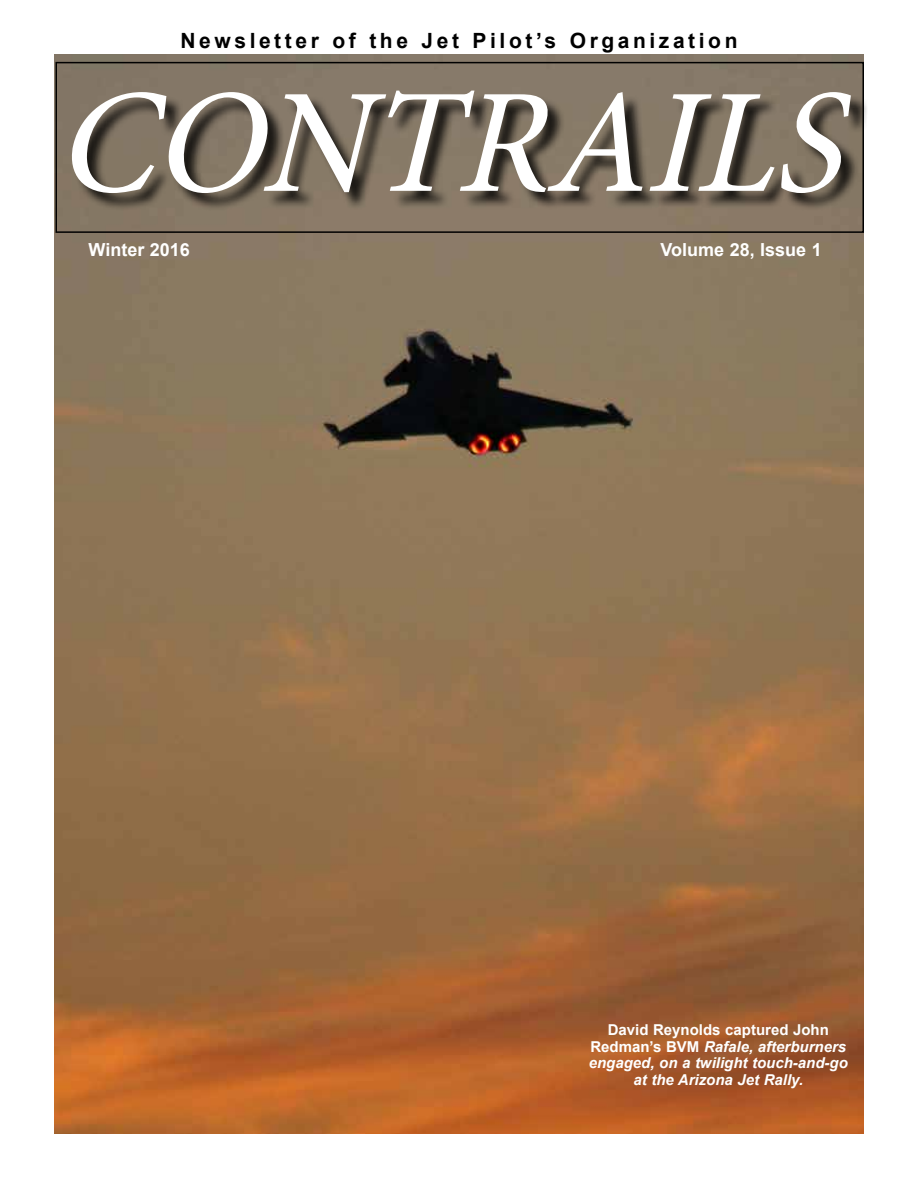
<style>
.page{position:relative;width:918px;height:1188px;background:#fff}
.page>*{position:absolute;margin:0;border:0;box-sizing:border-box;transform-origin:0 0}
.t1{font:italic 148.5px "Minion Pro";color:#fff}
.t2{font:700 21px "Arial";letter-spacing:.17em;color:#000}
.t3{font:700 18px "Arial";color:#fff}
.t4{font:italic 700 15px/16.5px "Arial";color:#fff;text-align:center}
.s1{font-style:normal}
</style>
<div class="page">
<img style="left:54px;top:54px;width:809px;height:1079px">
<div style="left:56px;top:62px;width:808px;height:171px;border:2px solid #000"></div>
<div style="left:74px;top:93px;width:795px;height:118px;background:#000;opacity:.8"></div>
<h2 class="t2" style="left:181px;top:26px;width:558px">Newsletter of the Jet Pilot’s Organization</h2>
<h1 class="t1" style="left:56px;top:44px;width:835px">CONTRAILS</h1>
<p class="t3" style="left:89px;top:238px;width:103px">Winter 2016</p>
<p class="t3" style="left:661px;top:238px;width:163px">Volume 28, Issue 1</p>
<p class="t4" style="left:589px;top:1022px;width:261px"><span class="s1">David Reynolds captured John<br>Redman’s BVM</span> Rafale, afterburners engaged, on a twilight touch-and-go at the Arizona Jet Rally.</p>
</div>
